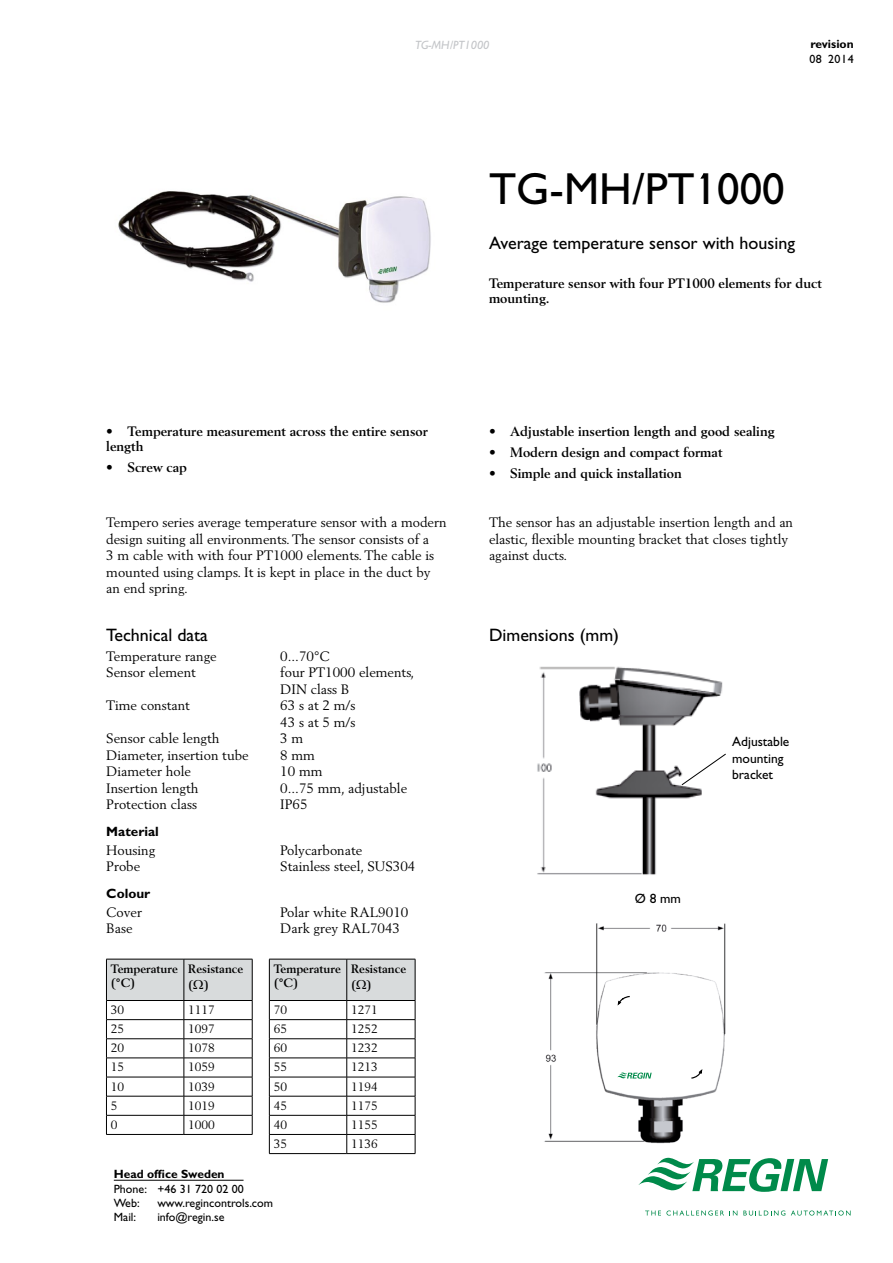
<style>
.page{position:relative;width:893px;height:1263px;background:#fff}
.page>*{position:absolute;margin:0;border:0;box-sizing:border-box;transform-origin:0 0}
.H_gill{font:45px "Gill Sans";color:#000}
.H_gill_mid{font:18px "Gill Sans";color:#000}
.body{font:13.5px/16.5px "Berling";color:#000}
.body_2_tab{font:13.5px/16.5px "Berling";color:#000}
.H_berling_small_bold{font:700 13.5px/15.8px "Berling";color:#000}
.body_2_tab-2{font:13.5px/16.5px "Gill Sans";color:#000}
.H_gill_bold_small{font:700 13.5px "Gill Sans";color:#000}
.body-2{font:12px "Berling";color:#000}
.t1{font:12px/14.4px "Gill Sans";color:#000}
.berling_bold_small{font:700 12px/14.4px "Berling";color:#000}
.t2{font:700 12px "Gill Sans";color:#000}
.t3{font:italic 12px "Gill Sans";color:#c3c5c8}
</style>
<div class="page">
<svg style="left:638px;top:1158px;width:190px;height:34px"></svg>
<svg style="left:645px;top:1210px;width:79px;height:5px"></svg>
<svg style="left:732px;top:1210px;width:5px;height:5px"></svg>
<svg style="left:743px;top:1210px;width:42px;height:5px"></svg>
<svg style="left:791px;top:1210px;width:60px;height:5px"></svg>
<hr style="left:114px;top:1180px;width:130px;height:1px;background:#000">
<svg style="left:700px;top:173px;width:7px;height:6px"></svg>
<hr style="left:269px;top:1153px;width:78px;height:1px;background:#000">
<hr style="left:347px;top:1153px;width:68px;height:1px;background:#000">
<img style="left:544px;top:923px;width:182px;height:221px">
<svg style="left:617px;top:1072px;width:35px;height:7px"></svg>
<svg style="left:617px;top:995px;width:14px;height:12px"></svg>
<svg style="left:690px;top:1067px;width:13px;height:12px"></svg>
<img style="left:537px;top:666px;width:186px;height:209px">
<svg style="left:681px;top:753px;width:45px;height:32px"></svg>
<hr style="left:106px;top:1134px;width:78px;height:1px;background:#000">
<hr style="left:184px;top:1134px;width:68px;height:1px;background:#000">
<img style="left:118px;top:191px;width:313px;height:112px">
<svg style="left:269px;top:959px;width:147px;height:194px"></svg>
<svg style="left:106px;top:959px;width:147px;height:175px"></svg>
<p class="t3" style="left:415px;top:39px;width:76px">TG-MH/PT1000</p>
<p class="t2" style="left:810px;top:37px;width:45px">revision</p>
<p class="t1" style="left:809px;top:51px;width:46px">08 2014</p>
<p class="H_gill" style="left:489px;top:163px;width:297px">TG-MH/PT1000</p>
<p class="H_gill_mid" style="left:489px;top:233px;width:308px">Average temperature sensor with housing</p>
<p class="H_berling_small_bold" style="left:106px;top:423px;width:323px">• Temperature measurement across the entire sensor length</p>
<p class="H_berling_small_bold" style="left:106px;top:459px;width:82px">• Screw cap</p>
<p class="H_berling_small_bold" style="left:489px;top:275px;width:334px">Temperature sensor with four PT1000 elements for duct mounting.</p>
<p class="H_berling_small_bold" style="left:489px;top:424px;width:287px">• Adjustable insertion length and good sealing</p>
<p class="H_berling_small_bold" style="left:489px;top:445px;width:235px">• Modern design and compact format</p>
<p class="H_berling_small_bold" style="left:489px;top:465px;width:194px">• Simple and quick installation</p>
<p class="body" style="left:106px;top:514px;width:342px">Tempero series average temperature sensor with a modern design suiting all environments. The sensor consists of a<br>3 m cable with with four PT1000 elements. The cable is mounted using clamps. It is kept in place in the duct by an end spring.</p>
<p class="body" style="left:489px;top:514px;width:306px">The sensor has an adjustable insertion length and an elastic, flexible mounting bracket that closes tightly against ducts.</p>
<p class="H_gill_mid" style="left:106px;top:625px;width:103px">Technical data</p>
<p class="body_2_tab" style="left:106px;top:648px;width:112px">Temperature range</p>
<p class="body_2_tab" style="left:280px;top:648px;width:51px">0...70°C</p>
<p class="body_2_tab" style="left:106px;top:664px;width:91px">Sensor element</p>
<p class="body_2_tab" style="left:280px;top:664px;width:136px">four PT1000 elements,<br>DIN class B</p>
<p class="body_2_tab" style="left:106px;top:697px;width:85px">Time constant</p>
<p class="body_2_tab" style="left:280px;top:697px;width:77px">63 s at 2 m/s</p>
<p class="body_2_tab" style="left:280px;top:714px;width:77px">43 s at 5 m/s</p>
<p class="body_2_tab" style="left:106px;top:730px;width:115px">Sensor cable length</p>
<p class="body_2_tab" style="left:280px;top:730px;width:25px">3 m</p>
<p class="body_2_tab" style="left:106px;top:747px;width:144px">Diameter, insertion tube</p>
<p class="body_2_tab" style="left:280px;top:747px;width:36px">8 mm</p>
<p class="body_2_tab" style="left:106px;top:763px;width:86px">Diameter hole</p>
<p class="body_2_tab" style="left:280px;top:763px;width:44px">10 mm</p>
<p class="body_2_tab" style="left:106px;top:780px;width:94px">Insertion length</p>
<p class="body_2_tab" style="left:280px;top:780px;width:128px">0...75 mm, adjustable</p>
<p class="body_2_tab" style="left:106px;top:796px;width:92px">Protection class</p>
<p class="body_2_tab" style="left:280px;top:796px;width:29px">IP65</p>
<p class="H_gill_bold_small" style="left:106px;top:824px;width:54px">Material</p>
<p class="body_2_tab" style="left:106px;top:842px;width:50px">Housing</p>
<p class="body_2_tab" style="left:280px;top:842px;width:84px">Polycarbonate</p>
<p class="body_2_tab" style="left:106px;top:858px;width:35px">Probe</p>
<p class="body_2_tab" style="left:280px;top:858px;width:137px">Stainless steel, SUS304</p>
<p class="H_gill_bold_small" style="left:106px;top:886px;width:46px">Colour</p>
<p class="body_2_tab" style="left:106px;top:904px;width:37px">Cover</p>
<p class="body_2_tab" style="left:280px;top:904px;width:130px">Polar white RAL9010</p>
<p class="body_2_tab" style="left:106px;top:920px;width:28px">Base</p>
<p class="body_2_tab" style="left:280px;top:920px;width:121px">Dark grey RAL7043</p>
<p class="berling_bold_small" style="left:274px;top:961px;width:69px">Temperature (°C)</p>
<p class="berling_bold_small" style="left:351px;top:960px;width:57px;line-height:16.2px">Resistance ( )</p>
<p class="body-2" style="left:274px;top:1002px;width:15px">70</p>
<p class="body-2" style="left:351px;top:1002px;width:28px">1271</p>
<p class="body-2" style="left:274px;top:1022px;width:15px">65</p>
<p class="body-2" style="left:351px;top:1022px;width:28px">1252</p>
<p class="body-2" style="left:274px;top:1041px;width:15px">60</p>
<p class="body-2" style="left:351px;top:1041px;width:28px">1232</p>
<p class="body-2" style="left:274px;top:1060px;width:15px">55</p>
<p class="body-2" style="left:351px;top:1060px;width:28px">1213</p>
<p class="body-2" style="left:274px;top:1079px;width:15px">50</p>
<p class="body-2" style="left:351px;top:1079px;width:28px">1194</p>
<p class="body-2" style="left:274px;top:1098px;width:15px">45</p>
<p class="body-2" style="left:351px;top:1098px;width:28px">1175</p>
<p class="body-2" style="left:274px;top:1117px;width:15px">40</p>
<p class="body-2" style="left:351px;top:1117px;width:28px">1155</p>
<p class="body-2" style="left:274px;top:1136px;width:15px">35</p>
<p class="body-2" style="left:351px;top:1136px;width:28px">1136</p>
<p class="berling_bold_small" style="left:111px;top:961px;width:69px">Temperature (°C)</p>
<p class="berling_bold_small" style="left:188px;top:960px;width:57px;line-height:16.2px">Resistance ( )</p>
<p class="body-2" style="left:111px;top:1002px;width:15px">30</p>
<p class="body-2" style="left:188px;top:1002px;width:28px">1117</p>
<p class="body-2" style="left:111px;top:1022px;width:15px">25</p>
<p class="body-2" style="left:188px;top:1022px;width:28px">1097</p>
<p class="body-2" style="left:111px;top:1041px;width:15px">20</p>
<p class="body-2" style="left:188px;top:1041px;width:28px">1078</p>
<p class="body-2" style="left:111px;top:1060px;width:15px">15</p>
<p class="body-2" style="left:188px;top:1060px;width:28px">1059</p>
<p class="body-2" style="left:111px;top:1079px;width:15px">10</p>
<p class="body-2" style="left:188px;top:1079px;width:28px">1039</p>
<p class="body-2" style="left:111px;top:1098px;width:8px">5</p>
<p class="body-2" style="left:188px;top:1098px;width:28px">1019</p>
<p class="body-2" style="left:111px;top:1117px;width:8px">0</p>
<p class="body-2" style="left:188px;top:1117px;width:28px">1000</p>
<p class="t2" style="left:114px;top:1167px;width:112px">Head office Sweden</p>
<p class="t1" style="left:114px;top:1181px;width:131px">Phone: +46 31 720 02 00<br>Web:</p>
<p class="t1" style="left:157px;top:1196px;width:117px">www.regincontrols.com</p>
<p class="t1" style="left:114px;top:1210px;width:24px">Mail:</p>
<p class="t1" style="left:157px;top:1210px;width:69px">info@regin.se</p>
<p class="H_gill_mid" style="left:489px;top:625px;width:132px">Dimensions (mm)</p>
<p class="body_2_tab-2" style="left:635px;top:891px;width:48px">Ø 8 mm</p>
<p class="body_2_tab-2" style="left:732px;top:733px;width:59px">Adjustable mounting bracket</p>
</div>
